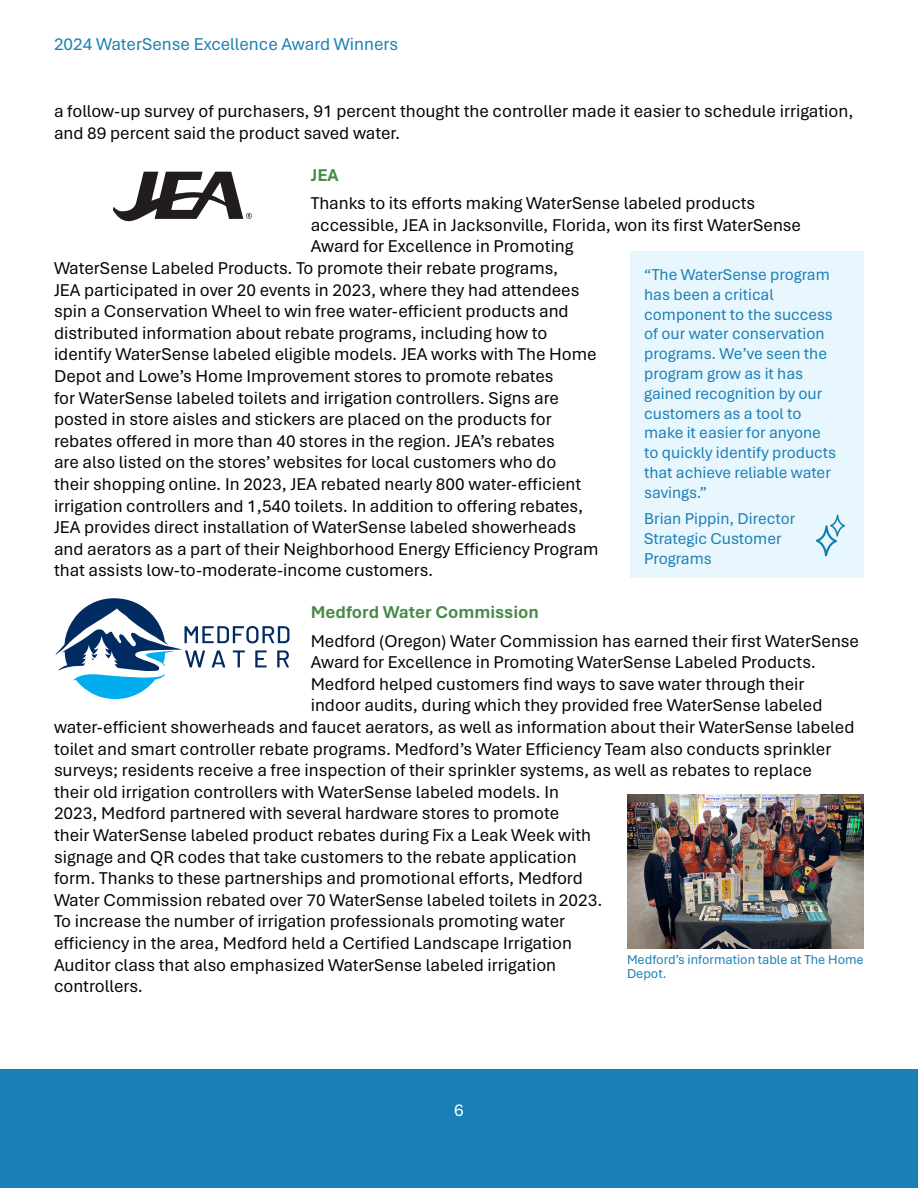
<style>
.page{position:relative;width:918px;height:1188px;background:#fff}
.page>*{position:absolute;margin:0;border:0;box-sizing:border-box;transform-origin:0 0}
.t1{font:18px/21.6px "Aptos";color:#040503}
.t2{font:18px "Aptos";color:#1a7fb5}
.t3{font:700 18px "Aptos";color:#488a48}
.t4{font:18px "Aptos";color:#fff}
.t5{font:16.5px/19.8px "Aptos";color:#1a7fb5}
.t6{font:13.5px/13.5px "Aptos";color:#1a7fb5}
</style>
<div class="page">
<div style="left:0;top:1069px;width:918px;height:119px;background:#1a7fb5"></div>
<div style="left:631px;top:251px;width:233px;height:327px;background:#e8f6fd"></div>
<svg style="left:816px;top:515px;width:29px;height:41px"></svg>
<svg style="left:113px;top:172px;width:139px;height:49px"></svg>
<img style="left:627px;top:795px;width:237px;height:154px">
<svg style="left:56px;top:598px;width:234px;height:101px"></svg>
<p class="t2" style="left:54px;top:32px;width:346px">2024 WaterSense Excellence Award Winners</p>
<p class="t1" style="left:54px;top:100px;width:801px">a follow-up survey of purchasers, 91 percent thought the controller made it easier to schedule irrigation, and 89 percent said the product saved water.</p>
<p class="t3" style="left:311px;top:163px;width:30px">JEA</p>
<p class="t1" style="left:311px;top:192px;width:446px">Thanks to its efforts making WaterSense labeled products</p>
<p class="t1" style="left:311px;top:213px;width:492px">accessible, JEA in Jacksonville, Florida, won its first WaterSense</p>
<p class="t1" style="left:311px;top:235px;width:264px">Award for Excellence in Promoting</p>
<p class="t1" style="left:54px;top:257px;width:506px">WaterSense Labeled Products. To promote their rebate programs,</p>
<p class="t1" style="left:54px;top:278px;width:527px">JEA participated in over 20 events in 2023, where they had attendees</p>
<p class="t1" style="left:54px;top:300px;width:516px">spin a Conservation Wheel to win free water-efficient products and</p>
<p class="t1" style="left:54px;top:321px;width:495px">distributed information about rebate programs, including how to</p>
<p class="t1" style="left:54px;top:343px;width:544px">identify WaterSense labeled eligible models. JEA works with The Home</p>
<p class="t1" style="left:54px;top:365px;width:501px">Depot and Lowe’s Home Improvement stores to promote rebates</p>
<p class="t1" style="left:54px;top:386px;width:506px">for WaterSense labeled toilets and irrigation controllers. Signs are</p>
<p class="t1" style="left:54px;top:408px;width:499px">posted in store aisles and stickers are placed on the products for</p>
<p class="t1" style="left:54px;top:429px;width:502px">rebates offered in more than 40 stores in the region. JEA’s rebates</p>
<p class="t1" style="left:54px;top:451px;width:504px">are also listed on the stores’ websites for local customers who do</p>
<p class="t1" style="left:54px;top:473px;width:529px">their shopping online. In 2023, JEA rebated nearly 800 water-efficient</p>
<p class="t1" style="left:54px;top:494px;width:531px">irrigation controllers and 1,540 toilets. In addition to offering rebates,</p>
<p class="t1" style="left:54px;top:516px;width:524px">JEA provides direct installation of WaterSense labeled showerheads</p>
<p class="t1" style="left:54px;top:537px;width:546px">and aerators as a part of their Neighborhood Energy Efficiency Program</p>
<p class="t1" style="left:54px;top:559px;width:381px">that assists low-to-moderate-income customers.</p>
<p class="t3" style="left:311px;top:600px;width:230px">Medford Water Commission</p>
<p class="t1" style="left:311px;top:629px;width:550px">Medford (Oregon) Water Commission has earned their first WaterSense</p>
<p class="t1" style="left:311px;top:651px;width:507px">Award for Excellence in Promoting WaterSense Labeled Products.</p>
<p class="t1" style="left:311px;top:672px;width:495px">Medford helped customers find ways to save water through their</p>
<p class="t1" style="left:311px;top:694px;width:513px">indoor audits, during which they provided free WaterSense labeled</p>
<p class="t1" style="left:54px;top:716px;width:802px">water-efficient showerheads and faucet aerators, as well as information about their WaterSense labeled</p>
<p class="t1" style="left:54px;top:737px;width:779px">toilet and smart controller rebate programs. Medford’s Water Efficiency Team also conducts sprinkler</p>
<p class="t1" style="left:54px;top:759px;width:760px">surveys; residents receive a free inspection of their sprinkler systems, as well as rebates to replace</p>
<p class="t1" style="left:54px;top:780px;width:507px">their old irrigation controllers with WaterSense labeled models. In</p>
<p class="t1" style="left:54px;top:802px;width:507px">2023, Medford partnered with several hardware stores to promote</p>
<p class="t1" style="left:54px;top:824px;width:539px">their WaterSense labeled product rebates during Fix a Leak Week with</p>
<p class="t1" style="left:54px;top:845px;width:524px">signage and QR codes that take customers to the rebate application</p>
<p class="t1" style="left:54px;top:867px;width:530px">form. Thanks to these partnerships and promotional efforts, Medford</p>
<p class="t1" style="left:54px;top:888px;width:550px">Water Commission rebated over 70 WaterSense labeled toilets in 2023.</p>
<p class="t1" style="left:54px;top:910px;width:513px">To increase the number of irrigation professionals promoting water</p>
<p class="t1" style="left:54px;top:932px;width:520px">efficiency in the area, Medford held a Certified Landscape Irrigation</p>
<p class="t1" style="left:54px;top:953px;width:504px">Auditor class that also emphasized WaterSense labeled irrigation</p>
<p class="t1" style="left:54px;top:975px;width:91px">controllers.</p>
<p class="t5" style="left:644px;top:264px;width:194px">“The WaterSense program has been a critical component to the success of our water conservation programs. We’ve seen the program grow as it has gained recognition by our customers as a tool to make it easier for anyone to quickly identify products that achieve reliable water savings.”</p>
<p class="t5" style="left:644px;top:508px;width:153px">Brian Pippin, Director<br>Strategic Customer<br>Programs</p>
<p class="t6" style="left:627px;top:952px;width:238px">Medford’s information table at The Home<br>Depot.</p>
<p class="t4" style="left:454px;top:1098px;width:11px">6</p>
</div>
